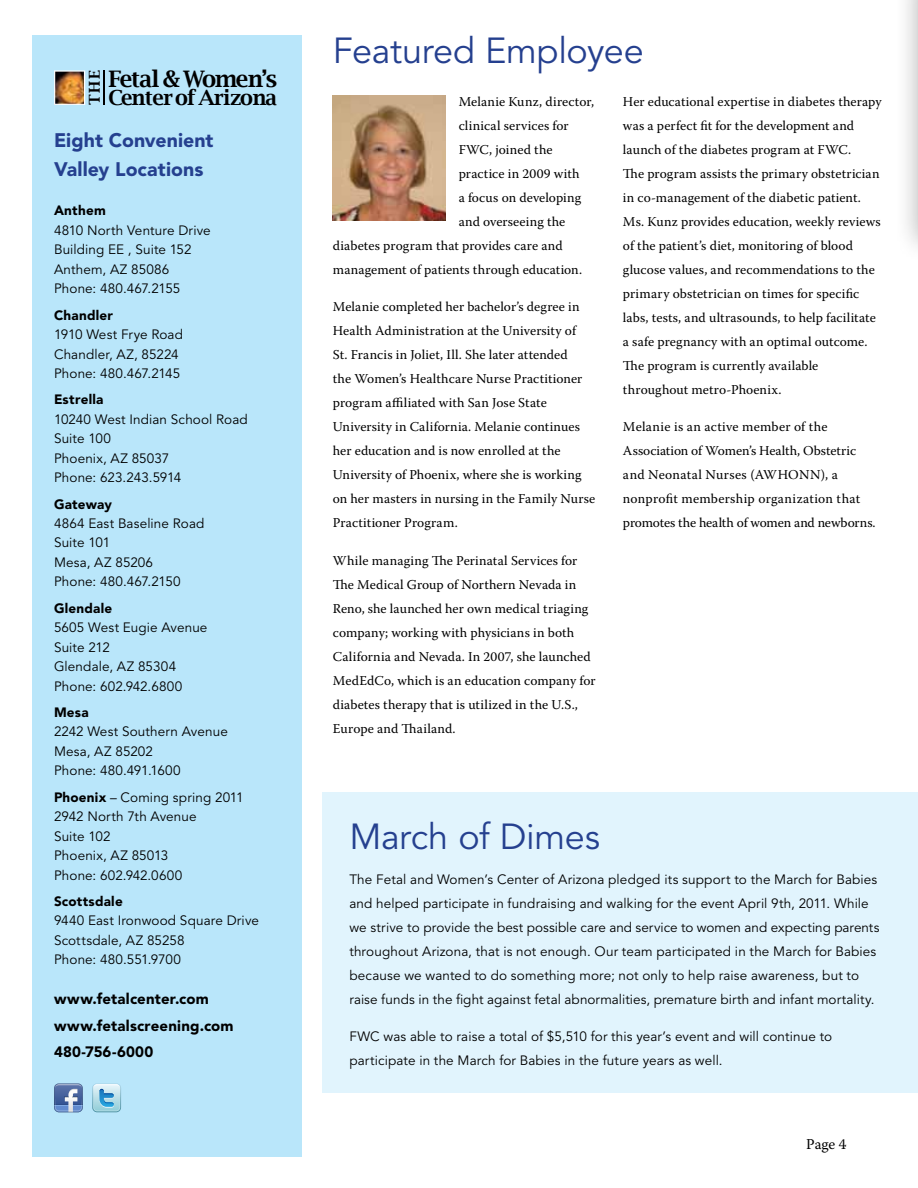
<style>
.page{position:relative;width:918px;height:1188px;background:#fff}
.page>*{position:absolute;margin:0;border:0;box-sizing:border-box;transform-origin:0 0}
.t1{font:36px "Avenir";letter-spacing:-.01em;color:#25408f}
.t2{font:600 22.8px "Lucida Bright";letter-spacing:-.05em;color:#000}
.t3{font:600 20.85px "Lucida Bright";letter-spacing:-.04em;color:#000}
.t4{font:900 19.5px/28.5px "Avenir";letter-spacing:.005em;color:#25408f}
.t5{font:900 15px/26.2px "Avenir";letter-spacing:.015em;color:#000}
.t6{font:15px "Warnock Pro";color:#000}
.t7{font:600 15px "Lucida Bright";color:#000}
.t8{font:13.5px/24px "Warnock Pro";letter-spacing:.01em;color:#000}
.t9{font:13.5px/19.5px "Avenir";letter-spacing:.01em;color:#000}
.t10{font:900 13.5px "Avenir";letter-spacing:.015em;color:#000}
.s1{font-weight:900}
</style>
<div class="page">
<div style="left:322px;top:793px;width:595px;height:300px;background:#e1f4fd"></div>
<div style="left:894px;top:0;width:23px;height:265px;background:#000;opacity:.3"></div>
<div style="left:32px;top:35px;width:270px;height:1122px;background:#b9e6fa"></div>
<img style="left:333px;top:96px;width:112px;height:124px">
<hr style="left:103px;top:70px;width:1px;height:35px;background:#000">
<svg style="left:54px;top:70px;width:31px;height:35px"></svg>
<svg style="left:54px;top:1083px;width:29px;height:29px"></svg>
<svg style="left:92px;top:1083px;width:29px;height:29px"></svg>
<p class="t7" style="left:86px;top:105px;width:37px;rotate:-90deg">THE</p>
<h2 class="t2" style="left:108px;top:66px;width:170px">Fetal &amp; Women’s</h2>
<h3 class="t3" style="left:108px;top:85px;width:170px">Center of Arizona</h3>
<h3 class="t4" style="left:54px;top:126px;width:161px">Eight Convenient<br>Valley Locations</h3>
<p class="t10" style="left:54px;top:202px;width:53px">Anthem</p>
<p class="t9" style="left:54px;top:221px;width:158px">4810 North Venture Drive<br>Building EE , Suite 152<br>Anthem, AZ 85086<br>Phone: 480.467.2155</p>
<p class="t10" style="left:54px;top:307px;width:60px">Chandler</p>
<p class="t9" style="left:54px;top:325px;width:130px">1910 West Frye Road<br>Chandler, AZ, 85224<br>Phone: 480.467.2145</p>
<p class="t10" style="left:54px;top:391px;width:51px">Estrella</p>
<p class="t9" style="left:54px;top:410px;width:195px">10240 West Indian School Road<br>Suite 100<br>Phoenix, AZ 85037<br>Phone: 623.243.5914</p>
<p class="t10" style="left:54px;top:496px;width:59px">Gateway</p>
<p class="t9" style="left:54px;top:514px;width:152px">4864 East Baseline Road<br>Suite 101<br>Mesa, AZ 85206<br>Phone: 480.467.2150</p>
<p class="t10" style="left:54px;top:600px;width:60px">Glendale</p>
<p class="t9" style="left:54px;top:618px;width:155px">5605 West Eugie Avenue<br>Suite 212<br>Glendale, AZ 85304<br>Phone: 602.942.6800</p>
<p class="t10" style="left:54px;top:704px;width:36px">Mesa</p>
<p class="t9" style="left:54px;top:722px;width:175px">2242 West Southern Avenue<br>Mesa, AZ 85202<br>Phone: 480.491.1600</p>
<p class="t9" style="left:54px;top:788px;width:191px"><span class="s1">Phoenix</span> – Coming spring 2011<br>2942 North 7th Avenue<br>Suite 102<br>Phoenix, AZ 85013<br>Phone: 602.942.0600</p>
<p class="t10" style="left:54px;top:893px;width:70px">Scottsdale</p>
<p class="t9" style="left:54px;top:911px;width:206px">9440 East Ironwood Square Drive<br>Scottsdale, AZ 85258<br>Phone: 480.551.9700</p>
<p class="t5" style="left:54px;top:986px;width:181px">www.fetalcenter.com www.fetalscreening.com<br>480-756-6000</p>
<h1 class="t1" style="left:333px;top:30px;width:312px">Featured Employee</h1>
<p class="t8" style="left:458px;top:89px;width:137px">Melanie Kunz, director,</p>
<p class="t8" style="left:458px;top:113px;width:111px">clinical services for</p>
<p class="t8" style="left:458px;top:137px;width:95px">FWC, joined the</p>
<p class="t8" style="left:458px;top:161px;width:122px">practice in 2009 with</p>
<p class="t8" style="left:458px;top:185px;width:124px">a focus on developing</p>
<p class="t8" style="left:458px;top:209px;width:108px">and overseeing the</p>
<p class="t8" style="left:333px;top:233px;width:231px">diabetes program that provides care and</p>
<p class="t8" style="left:333px;top:257px;width:251px">management of patients through education.</p>
<p class="t8" style="left:333px;top:295px;width:264px">Melanie completed her bachelor’s degree in Health Administration at the University of<br>St. Francis in Joliet, Ill. She later attended<br>the Women’s Healthcare Nurse Practitioner program affiliated with San Jose State University in California. Melanie continues her education and is now enrolled at the University of Phoenix, where she is working on her masters in nursing in the Family Nurse Practitioner Program.</p>
<p class="t8" style="left:333px;top:548px;width:264px">While managing The Perinatal Services for The Medical Group of Northern Nevada in Reno, she launched her own medical triaging company; working with physicians in both California and Nevada. In 2007, she launched MedEdCo, which is an education company for diabetes therapy that is utilized in the U.S., Europe and Thailand.</p>
<p class="t8" style="left:623px;top:89px;width:260px">Her educational expertise in diabetes therapy was a perfect fit for the development and launch of the diabetes program at FWC.<br>The program assists the primary obstetrician in co-management of the diabetic patient.<br>Ms. Kunz provides education, weekly reviews of the patient’s diet, monitoring of blood glucose values, and recommendations to the primary obstetrician on times for specific labs, tests, and ultrasounds, to help facilitate a safe pregnancy with an optimal outcome.<br>The program is currently available throughout metro-Phoenix.</p>
<p class="t8" style="left:623px;top:415px;width:254px">Melanie is an active member of the Association of Women’s Health, Obstetric and Neonatal Nurses (AWHONN), a nonprofit membership organization that promotes the health of women and newborns.</p>
<h1 class="t1" style="left:349px;top:816px;width:252px">March of Dimes</h1>
<p class="t9" style="left:349px;top:868px;width:531px;line-height:24px">The Fetal and Women’s Center of Arizona pledged its support to the March for Babies and helped participate in fundraising and walking for the event April 9th, 2011. While we strive to provide the best possible care and service to women and expecting parents throughout Arizona, that is not enough. Our team participated in the March for Babies because we wanted to do something more; not only to help raise awareness, but to raise funds in the fight against fetal abnormalities, premature birth and infant mortality.</p>
<p class="t9" style="left:349px;top:1025px;width:484px;line-height:24px">FWC was able to raise a total of $5,510 for this year’s event and will continue to participate in the March for Babies in the future years as well.</p>
<p class="t6" style="left:806px;top:1135px;width:42px">Page 4</p>
</div>
